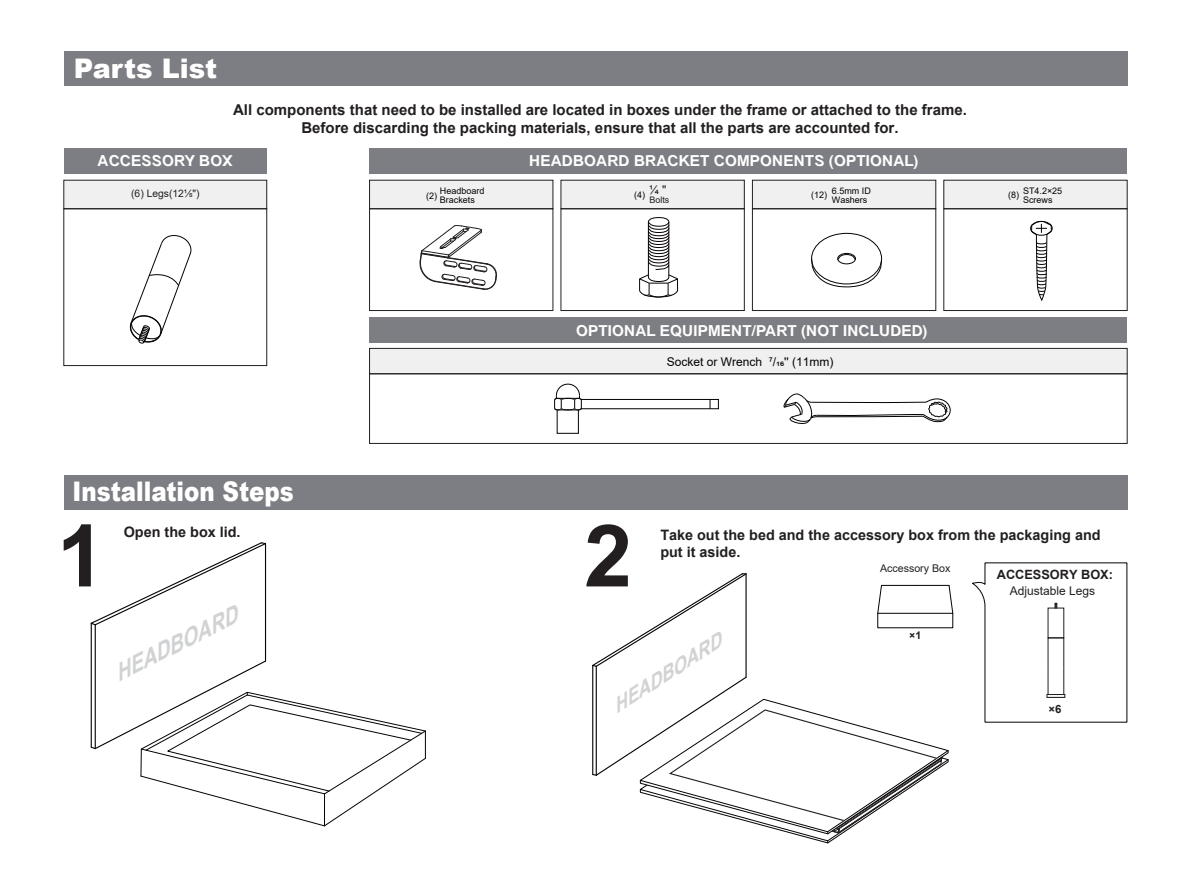
<style>
.page{position:relative;width:1191px;height:893px;background:#fff}
.page>*{position:absolute;margin:0;border:0;box-sizing:border-box;transform-origin:0 0}
.t1{font:700 86.4px "Arial";color:#231f20}
.t2{font:900 27px "Arial";color:#fff;scale:.85 1}
.t3{font:900 27px "Arial";color:#fff}
.t4{font:italic 700 23.25px "Arial";color:#d1d2d4;scale:.89 1}
.t5{font:italic 700 19.2px "Arial";color:#d1d2d4}
.t6{font:italic 700 15.15px "Arial";color:#fff}
.t7{font:700 15px/18px "Arial";color:#231f20;text-align:center}
.t8{font:700 14.4px/17.2px "Arial";color:#231f20}
.t9{font:700 12.75px "Arial";color:#231f20}
.t10{font:12px "Arial";color:#030303}
.t11{font:12px "Arial";color:#231f20}
.t12{font:700 11.4px "Arial";color:#231f20}
.t13{font:10.65px "Arial";color:#231f20}
.t14{font:700 10.65px "Arial";color:#231f20}
.t15{font:10.35px "Arial";color:#231f20}
.t16{font:9px/9px "Arial";color:#030303}
.t17{font:9px "Arial";color:#231f20}
</style>
<div class="page">
<div style="left:64px;top:476px;width:1063px;height:34px;background:#7d7e83"></div>
<hr style="left:95px;top:625px;width:1px;height:124px;background:#030303">
<hr style="left:265px;top:544px;width:1px;height:117px;background:#030303">
<hr style="left:91px;top:623px;width:1px;height:124px;background:#030303">
<svg style="left:90px;top:542px;width:177px;height:84px"></svg>
<svg style="left:90px;top:660px;width:336px;height:167px"></svg>
<hr style="left:595px;top:666px;width:2px;height:109px;background:#030303">
<hr style="left:745px;top:574px;width:1px;height:103px;background:#030303">
<hr style="left:592px;top:665px;width:1px;height:109px;background:#030303">
<svg style="left:592px;top:573px;width:155px;height:95px"></svg>
<div style="left:877px;top:613px;width:76px;height:15px;border:1px solid #030303"></div>
<svg style="left:877px;top:586px;width:5px;height:28px"></svg>
<hr style="left:881px;top:585px;width:34px;height:1px;background:#030303">
<svg style="left:948px;top:585px;width:5px;height:29px"></svg>
<hr style="left:915px;top:585px;width:34px;height:1px;background:#030303">
<svg style="left:972px;top:562px;width:155px;height:161px"></svg>
<svg style="left:1046px;top:694px;width:19px;height:4px"></svg>
<svg style="left:592px;top:676px;width:357px;height:168px"></svg>
<div style="left:64px;top:180px;width:202px;height:29px;background:#f0f0f1"></div>
<div style="left:64px;top:208px;width:203px;height:158px;border:1px solid #231f20"></div>
<div style="left:64px;top:51px;width:1063px;height:34px;background:#7d7e83"></div>
<div style="left:64px;top:149px;width:203px;height:25px;background:#7d7e83"></div>
<div style="left:369px;top:149px;width:758px;height:25px;background:#7d7e83"></div>
<div style="left:369px;top:317px;width:757px;height:26px;background:#7d7e83"></div>
<div style="left:369px;top:348px;width:758px;height:26px;background:#f0f0f1;border:1px solid #231f20"></div>
<div style="left:369px;top:373px;width:758px;height:71px;border:1px solid #231f20"></div>
<svg style="left:783px;top:393px;width:168px;height:31px"></svg>
<div style="left:581px;top:399px;width:138px;height:10px;border:1px solid #030303"></div>
<svg style="left:554px;top:383px;width:28px;height:28px"></svg>
<div style="left:557px;top:409px;width:22px;height:25px;border:1px solid #030303"></div>
<svg style="left:130px;top:235px;width:62px;height:109px"></svg>
<div style="left:369px;top:180px;width:184px;height:29px;background:#f0f0f1"></div>
<div style="left:369px;top:208px;width:184px;height:103px;border:1px solid #231f20"></div>
<div style="left:561px;top:180px;width:183px;height:29px;background:#f0f0f1"></div>
<div style="left:560px;top:208px;width:184px;height:103px;border:1px solid #231f20"></div>
<div style="left:752px;top:180px;width:183px;height:29px;background:#f0f0f1"></div>
<div style="left:752px;top:208px;width:184px;height:103px;border:1px solid #231f20"></div>
<div style="left:943px;top:180px;width:184px;height:29px;background:#f0f0f1"></div>
<div style="left:943px;top:208px;width:184px;height:103px;border:1px solid #231f20"></div>
<svg style="left:639px;top:217px;width:39px;height:133px"></svg>
<div style="left:837px;top:253px;width:18px;height:11px;border:1px solid #070304;border-radius:50%"></div>
<svg style="left:811px;top:254px;width:71px;height:33px"></svg>
<div style="left:1030px;top:221px;width:22px;height:15px;border:1px solid #030303;border-radius:50%"></div>
<svg style="left:1031px;top:221px;width:21px;height:80px"></svg>
<svg style="left:419px;top:225px;width:78px;height:65px"></svg>
<h2 class="t3" style="left:74px;top:49px;width:145px">Parts List</h2>
<p class="t7" style="left:233px;top:101px;width:735px">All components that need to be installed are located in boxes under the frame or attached to the frame.<br>Before discarding the packing materials, ensure that all the parts are accounted for.</p>
<p class="t6" style="left:98px;top:151px;width:137px">ACCESSORY BOX</p>
<p class="t6" style="left:529px;top:151px;width:391px">HEADBOARD BRACKET COMPONENTS (OPTIONAL)</p>
<p class="t15" style="left:131px;top:186px;width:70px">(6) Legs(12¹⁄5")</p>
<h2 class="t2" style="left:72px;top:471px;width:262px">Installation Steps</h2>
<h1 class="t1" style="left:57px;top:495px;width:50px">1</h1>
<p class="t8" style="left:124px;top:523px;width:118px">Open the box lid.</p>
<h3 class="t4" style="left:107px;top:660px;width:153px;rotate:-27deg">HEADBOARD</h3>
<p class="t11" style="left:649px;top:181px;width:19px">¹⁄4 "</p>
<p class="t17" style="left:649px;top:193px;width:22px">Bolts</p>
<p class="t16" style="left:440px;top:186px;width:46px">Headboard<br>Brackets</p>
<p class="t16" style="left:634px;top:191px;width:13px">(4)</p>
<p class="t16" style="left:1008px;top:191px;width:13px">(8)</p>
<p class="t16" style="left:811px;top:191px;width:18px">(12)</p>
<p class="t16" style="left:1023px;top:187px;width:41px">ST4.2×25<br>Screws</p>
<p class="t16" style="left:426px;top:191px;width:13px">(2)</p>
<p class="t16" style="left:832px;top:187px;width:41px">6.5mm ID<br>Washers</p>
<p class="t6" style="left:576px;top:321px;width:353px">OPTIONAL EQUIPMENT/PART (NOT INCLUDED)</p>
<p class="t10" style="left:666px;top:353px;width:168px">Socket or Wrench ⁷/16'' (11mm)</p>
<h1 class="t1" style="left:584px;top:495px;width:50px">2</h1>
<p class="t8" style="left:660px;top:526px;width:442px">Take out the bed and the accessory box from the packaging and put it aside.</p>
<p class="t13" style="left:880px;top:561px;width:72px">Accessory Box</p>
<p class="t9" style="left:996px;top:565px;width:118px">ACCESSORY BOX:</p>
<p class="t11" style="left:1009px;top:582px;width:87px">Adjustable Legs</p>
<p class="t5" style="left:606px;top:697px;width:127px;rotate:-33deg">HEADBOARD</p>
<p class="t14" style="left:909px;top:628px;width:14px">×1</p>
<p class="t12" style="left:1048px;top:701px;width:14px">×6</p>
</div>
